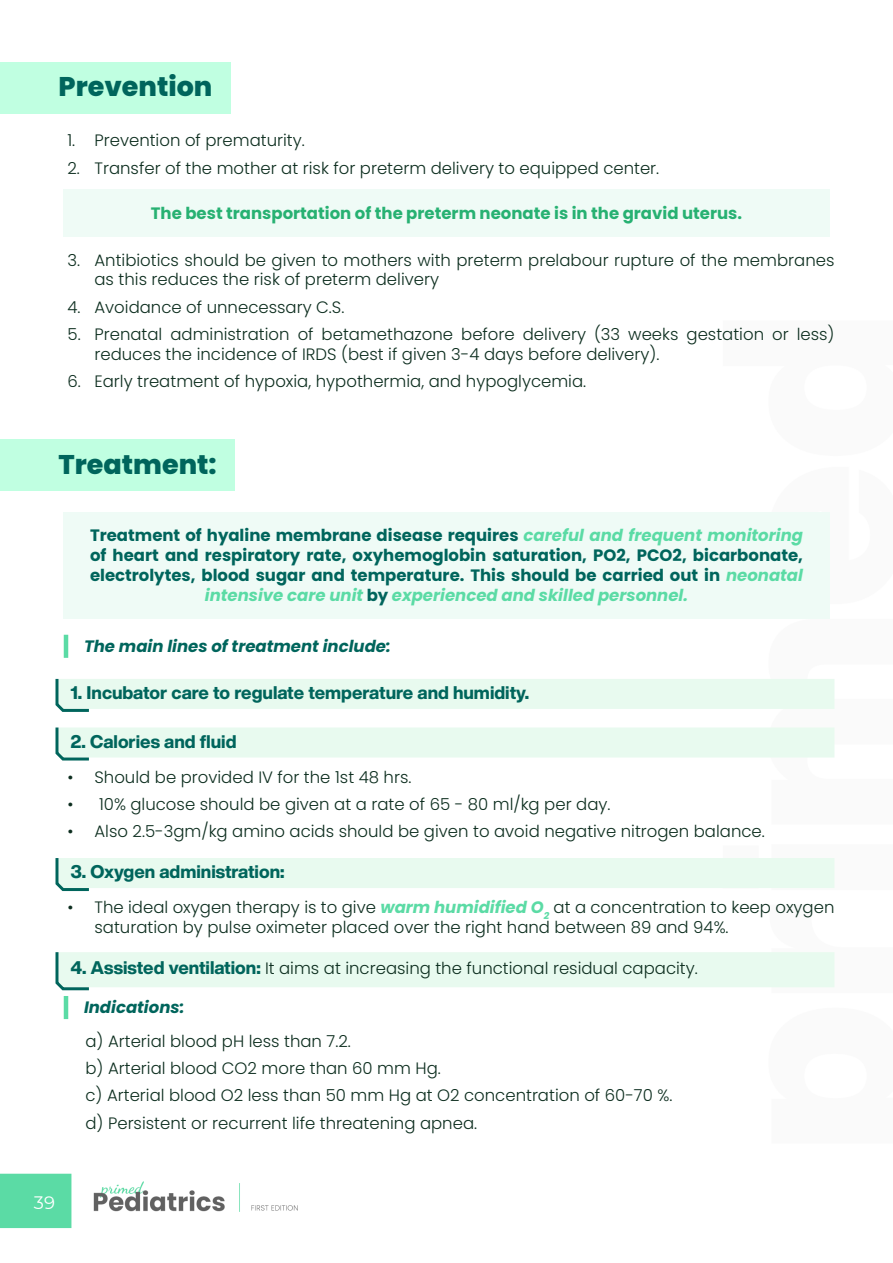
<style>
.page{position:relative;width:893px;height:1263px;background:#fff}
.page>*{position:absolute;margin:0;border:0;box-sizing:border-box;transform-origin:0 0}
.Minor_Subtitle{font:800 27px "Poppins";color:#00655c}
.Small{font:800 18px "Helvetica Now Display";color:#00655c}
.t1{font:18px "Montserrat";color:#fff}
.Small-2{font:300 16.5px/19.8px "Poppins";color:#0d2e1f}
.NB_2{font:700 16.5px/19.8px "Poppins";color:#00655c;text-align:center}
.Basic_-_Bulleted{font:300 16.5px "Poppins";color:#0d2e1f}
.NB{font:700 16.5px "Poppins";color:#27b172}
.Line_small{font:italic 700 16.5px "Poppins";color:#00655c}
.s1{font-style:italic;color:#5bdba5}
.s2{font-weight:700;font-style:italic;color:#5bdba5}
.s3{font-family:"Helvetica Now Display";font-weight:800;font-size:18px;color:#00655c}
</style>
<div class="page">
<img style="left:0;top:62px;width:835px;height:1167px">
<div style="left:0;top:62px;width:230px;height:51px;background:#c0ffe1"></div>
<div style="left:63px;top:189px;width:767px;height:48px;background:#effbf6"></div>
<div style="left:0;top:439px;width:235px;height:51px;background:#c0ffe1"></div>
<div style="left:63px;top:512px;width:767px;height:106px;background:#effbf6"></div>
<hr style="left:64px;top:635px;width:4px;height:23px;background:#5bdba5">
<svg style="left:54px;top:676px;width:780px;height:37px"></svg>
<svg style="left:54px;top:724px;width:780px;height:38px"></svg>
<svg style="left:54px;top:855px;width:780px;height:37px"></svg>
<svg style="left:54px;top:949px;width:780px;height:43px"></svg>
<hr style="left:64px;top:996px;width:4px;height:23px;background:#5bdba5">
<p class="Minor_Subtitle" style="left:58px;top:71px;width:155px">Prevention</p>
<p class="Small-2" style="left:68px;top:131px;width:239px">1. Prevention of prematurity.</p>
<p class="Small-2" style="left:68px;top:158px;width:593px">2. Transfer of the mother at risk for preterm delivery to equipped center.</p>
<p class="NB" style="left:151px;top:203px;width:593px">The best transportation of the preterm neonate is in the gravid uterus.</p>
<p class="Small-2" style="left:94px;top:250px;width:741px;text-indent:-27px">3. Antibiotics should be given to mothers with preterm prelabour rupture of the membranes as this reduces the risk of preterm delivery</p>
<p class="Small-2" style="left:68px;top:297px;width:278px">4. Avoidance of unnecessary C.S.</p>
<p class="Small-2" style="left:94px;top:324px;width:741px;text-indent:-27px">5. Prenatal administration of betamethazone before delivery (33 weeks gestation or less) reduces the incidence of IRDS (best if given 3-4 days before delivery).</p>
<p class="Small-2" style="left:68px;top:371px;width:520px">6. Early treatment of hypoxia, hypothermia, and hypoglycemia.</p>
<p class="Minor_Subtitle" style="left:58px;top:448px;width:160px">Treatment:</p>
<p class="NB_2" style="left:90px;top:526px;width:714px">Treatment of hyaline membrane disease requires <span class="s1">careful and frequent monitoring </span>of heart and respiratory rate, oxyhemoglobin saturation, PO2, PCO2, bicarbonate, electrolytes, blood sugar and temperature. This should be carried out in <span class="s1">neonatal intensive care unit</span> by <span class="s1">experienced and skilled personnel.</span></p>
<p class="Line_small" style="left:84px;top:637px;width:308px">The main lines of treatment include:</p>
<p class="Small" style="left:70px;top:680px;width:460px">1. Incubator care to regulate temperature and humidity.</p>
<p class="Small" style="left:70px;top:729px;width:168px">2. Calories and fluid</p>
<p class="Small-2" style="left:68px;top:767px;width:345px">• Should be provided IV for the 1st 48 hrs.</p>
<p class="Small-2" style="left:68px;top:794px;width:544px">• 10% glucose should be given at a rate of 65 - 80 ml/kg per day.</p>
<p class="Small-2" style="left:68px;top:821px;width:699px">• Also 2.5-3gm/kg amino acids should be given to avoid negative nitrogen balance.</p>
<p class="Small" style="left:70px;top:859px;width:216px">3. Oxygen administration:</p>
<p class="Small-2" style="left:94px;top:897px;width:741px;text-indent:-27px">• The ideal oxygen therapy is to give <span class="s2">warm humidified O</span><sub>2</sub> at a concentration to keep oxygen saturation by pulse oximeter placed over the right hand between 89 and 94%.</p>
<p class="Small-2" style="left:70px;top:958px;width:629px"><span class="s3">4. Assisted ventilation:</span> It aims at increasing the functional residual capacity.</p>
<p class="Line_small" style="left:84px;top:998px;width:102px">Indications:</p>
<p class="Basic_-_Bulleted" style="left:86px;top:1031px;width:267px">a) Arterial blood pH less than 7.2.</p>
<p class="Basic_-_Bulleted" style="left:86px;top:1058px;width:357px">b) Arterial blood CO2 more than 60 mm Hg.</p>
<p class="Basic_-_Bulleted" style="left:86px;top:1086px;width:588px">c) Arterial blood O2 less than 50 mm Hg at O2 concentration of 60-70 %.</p>
<p class="Basic_-_Bulleted" style="left:86px;top:1113px;width:393px">d) Persistent or recurrent life threatening apnea.</p>
<p class="t1" style="left:34px;top:1190px;width:23px">39</p>
</div>
